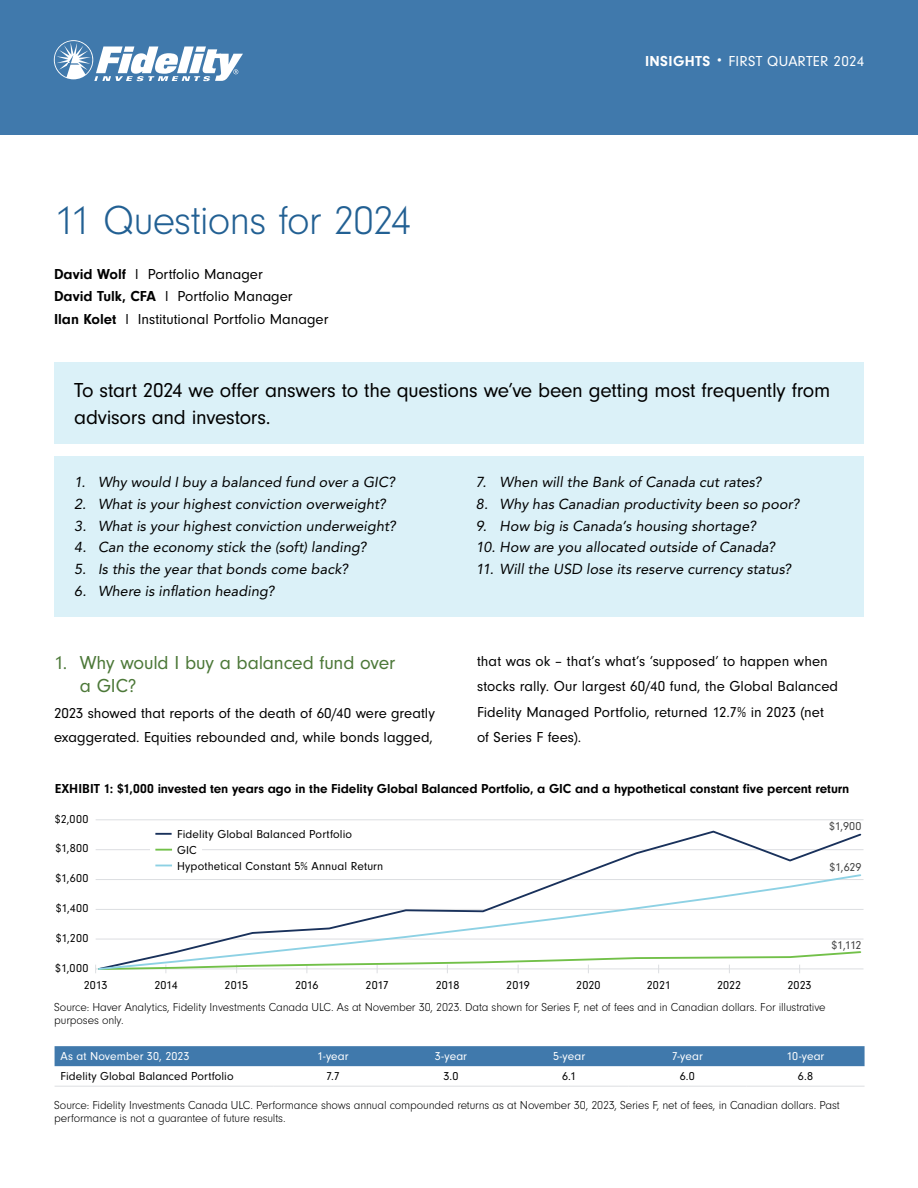
<style>
.page{position:relative;width:918px;height:1188px;background:#fff}
.page>*{position:absolute;margin:0;border:0;box-sizing:border-box;transform-origin:0 0}
.t1{font:300 42px "Neuzeit Gro";letter-spacing:-.025em;color:#226093}
.t2{font:21px/27px "Neuzeit Gro";letter-spacing:-.015em;color:#000}
.t3{font:19.5px/23.4px "Neuzeit Gro";letter-spacing:-.01em;color:#4c7838}
.t4{font:15px/25.5px "Neuzeit Gro";color:#000}
.t5{font:15px "Neuzeit Gro";letter-spacing:.015em;color:#fff}
.t6{font:italic 14.4px "Avenir LT Std";letter-spacing:.005em;color:#000}
.t7{font:700 13.5px "Neuzeit Gro";letter-spacing:-.005em;color:#000}
.t8{font:300 12px/13.5px "Neuzeit Gro";letter-spacing:-.01em;color:#000}
.t9{font:12px "Neuzeit Gro";letter-spacing:.01em;color:#000}
.t10{font:12px "Neuzeit Gro";color:#fff}
.t11{font:12px "Neuzeit Gro";letter-spacing:-.005em;color:#404040}
.s1{font-weight:700}
.s2{font-weight:700;font-size:12px}
</style>
<div class="page">
<div style="left:0;top:0;width:918px;height:135px;background:#4079ac"></div>
<svg style="left:54px;top:40px;width:189px;height:41px"></svg>
<div style="left:54px;top:362px;width:810px;height:82px;background:#dbf1f8"></div>
<div style="left:54px;top:456px;width:810px;height:161px;background:#dbf1f8"></div>
<hr style="left:96px;top:819px;width:768px;height:1px;background:#dcdee1">
<hr style="left:96px;top:849px;width:768px;height:1px;background:#dcdee1">
<hr style="left:96px;top:879px;width:768px;height:1px;background:#dcdee1">
<hr style="left:96px;top:909px;width:768px;height:1px;background:#dcdee1">
<hr style="left:96px;top:939px;width:768px;height:1px;background:#dcdee1">
<hr style="left:96px;top:969px;width:768px;height:1px;background:#dcdee1">
<svg style="left:155px;top:830px;width:708px;height:140px"></svg>
<svg style="left:97px;top:873px;width:765px;height:98px"></svg>
<svg style="left:155px;top:833px;width:17px;height:2px"></svg>
<svg style="left:155px;top:865px;width:17px;height:1px"></svg>
<div style="left:150px;top:845px;width:51px;height:11px;background:#fff"></div>
<svg style="left:155px;top:849px;width:17px;height:2px"></svg>
<div style="left:55px;top:1046px;width:810px;height:20px;background:#4079ac"></div>
<hr style="left:55px;top:1086px;width:219px;height:1px;background:#dcdee1">
<hr style="left:274px;top:1086px;width:118px;height:1px;background:#dcdee1">
<hr style="left:392px;top:1086px;width:118px;height:1px;background:#dcdee1">
<hr style="left:510px;top:1086px;width:118px;height:1px;background:#dcdee1">
<hr style="left:628px;top:1086px;width:118px;height:1px;background:#dcdee1">
<hr style="left:746px;top:1086px;width:119px;height:1px;background:#dcdee1">
<h1 class="t1" style="left:54px;top:198px;width:359px">11 Questions for 2024</h1>
<p class="t4" style="left:54px;top:263px;width:276px;line-height:22.5px"><span class="s1">David Wolf</span> l Portfolio Manager<br><span class="s1">David Tulk, CFA</span> l Portfolio Manager<br><span class="s1">Ilan Kolet</span> l Institutional Portfolio Manager</p>
<p class="t5" style="left:645px;top:53px;width:221px"><span class="s1">INSIGHTS</span> <span class="s2">•</span> FIRST QUARTER 2024</p>
<h2 class="t2" style="left:74px;top:377px;width:758px">To start 2024 we offer answers to the questions we’ve been getting most frequently from advisors and investors.</h2>
<p class="t6" style="left:74px;top:474px;width:322px">1. Why would I buy a balanced fund over a GIC?</p>
<p class="t6" style="left:74px;top:496px;width:313px">2. What is your highest conviction overweight?</p>
<p class="t6" style="left:74px;top:517px;width:323px">3. What is your highest conviction underweight?</p>
<p class="t6" style="left:74px;top:539px;width:294px">4. Can the economy stick the (soft) landing?</p>
<p class="t6" style="left:74px;top:561px;width:275px">5. Is this the year that bonds come back?</p>
<p class="t6" style="left:74px;top:583px;width:202px">6. Where is inflation heading?</p>
<p class="t6" style="left:476px;top:474px;width:287px">7. When will the Bank of Canada cut rates?</p>
<p class="t6" style="left:476px;top:496px;width:325px">8. Why has Canadian productivity been so poor?</p>
<p class="t6" style="left:476px;top:517px;width:282px">9. How big is Canada’s housing shortage?</p>
<p class="t6" style="left:476px;top:539px;width:301px">10. How are you allocated outside of Canada?</p>
<p class="t6" style="left:476px;top:561px;width:317px">11. Will the USD lose its reserve currency status?</p>
<p class="t4" style="left:477px;top:648px;width:363px">that was ok – that’s what’s ‘supposed’ to happen when stocks rally. Our largest 60/40 fund, the Global Balanced Fidelity Managed Portfolio, returned 12.7% in 2023 (net of Series F fees).</p>
<p class="t7" style="left:55px;top:781px;width:796px">EXHIBIT 1: $1,000 invested ten years ago in the Fidelity Global Balanced Portfolio, a GIC and a hypothetical constant five percent return</p>
<p class="t11" style="left:829px;top:820px;width:34px">$1,900</p>
<h3 class="t3" style="left:80px;top:651px;width:317px;text-indent:-26px">1. Why would I buy a balanced fund over a GIC?</h3>
<p class="t4" style="left:54px;top:701px;width:382px;line-height:24px">2023 showed that reports of the death of 60/40 were greatly exaggerated. Equities rebounded and, while bonds lagged,</p>
<p class="t9" style="left:55px;top:812px;width:35px">$2,000</p>
<p class="t9" style="left:177px;top:827px;width:177px">Fidelity Global Balanced Portfolio</p>
<p class="t9" style="left:177px;top:859px;width:208px">Hypothetical Constant 5% Annual Return</p>
<p class="t9" style="left:55px;top:842px;width:35px">$1,800</p>
<p class="t9" style="left:177px;top:843px;width:21px">GIC</p>
<p class="t11" style="left:829px;top:861px;width:34px">$1,629</p>
<p class="t9" style="left:56px;top:872px;width:34px">$1,600</p>
<p class="t9" style="left:56px;top:902px;width:34px">$1,400</p>
<p class="t9" style="left:56px;top:932px;width:34px">$1,200</p>
<p class="t9" style="left:55px;top:961px;width:35px">$1,000</p>
<p class="t9" style="left:84px;top:979px;width:25px">2013</p>
<p class="t9" style="left:154px;top:979px;width:25px">2014</p>
<p class="t9" style="left:225px;top:979px;width:25px">2015</p>
<p class="t9" style="left:295px;top:979px;width:25px">2016</p>
<p class="t9" style="left:366px;top:979px;width:25px">2017</p>
<p class="t9" style="left:436px;top:979px;width:25px">2018</p>
<p class="t9" style="left:506px;top:979px;width:25px">2019</p>
<p class="t9" style="left:576px;top:979px;width:26px">2020</p>
<p class="t9" style="left:647px;top:979px;width:25px">2021</p>
<p class="t9" style="left:717px;top:979px;width:26px">2022</p>
<p class="t9" style="left:788px;top:979px;width:26px">2023</p>
<p class="t11" style="left:832px;top:938px;width:32px">$1,112</p>
<p class="t8" style="left:54px;top:1000px;width:773px">Source: Haver Analytics, Fidelity Investments Canada ULC. As at November 30, 2023. Data shown for Series F, net of fees and in Canadian dollars. For illustrative purposes only.</p>
<p class="t10" style="left:61px;top:1050px;width:130px">As at November 30, 2023</p>
<p class="t10" style="left:317px;top:1050px;width:33px">1-year</p>
<p class="t10" style="left:435px;top:1050px;width:34px">3-year</p>
<p class="t10" style="left:553px;top:1050px;width:34px">5-year</p>
<p class="t10" style="left:672px;top:1050px;width:33px">7-year</p>
<p class="t10" style="left:787px;top:1050px;width:39px">10-year</p>
<p class="t9" style="left:61px;top:1070px;width:175px">Fidelity Global Balanced Portfolio</p>
<p class="t9" style="left:326px;top:1070px;width:15px">7.7</p>
<p class="t9" style="left:444px;top:1070px;width:16px">3.0</p>
<p class="t9" style="left:562px;top:1070px;width:16px">6.1</p>
<p class="t9" style="left:680px;top:1070px;width:17px">6.0</p>
<p class="t9" style="left:798px;top:1070px;width:17px">6.8</p>
<p class="t8" style="left:54px;top:1098px;width:787px">Source: Fidelity Investments Canada ULC. Performance shows annual compounded returns as at November 30, 2023, Series F, net of fees, in Canadian dollars. Past performance is not a guarantee of future results.</p>
</div>
